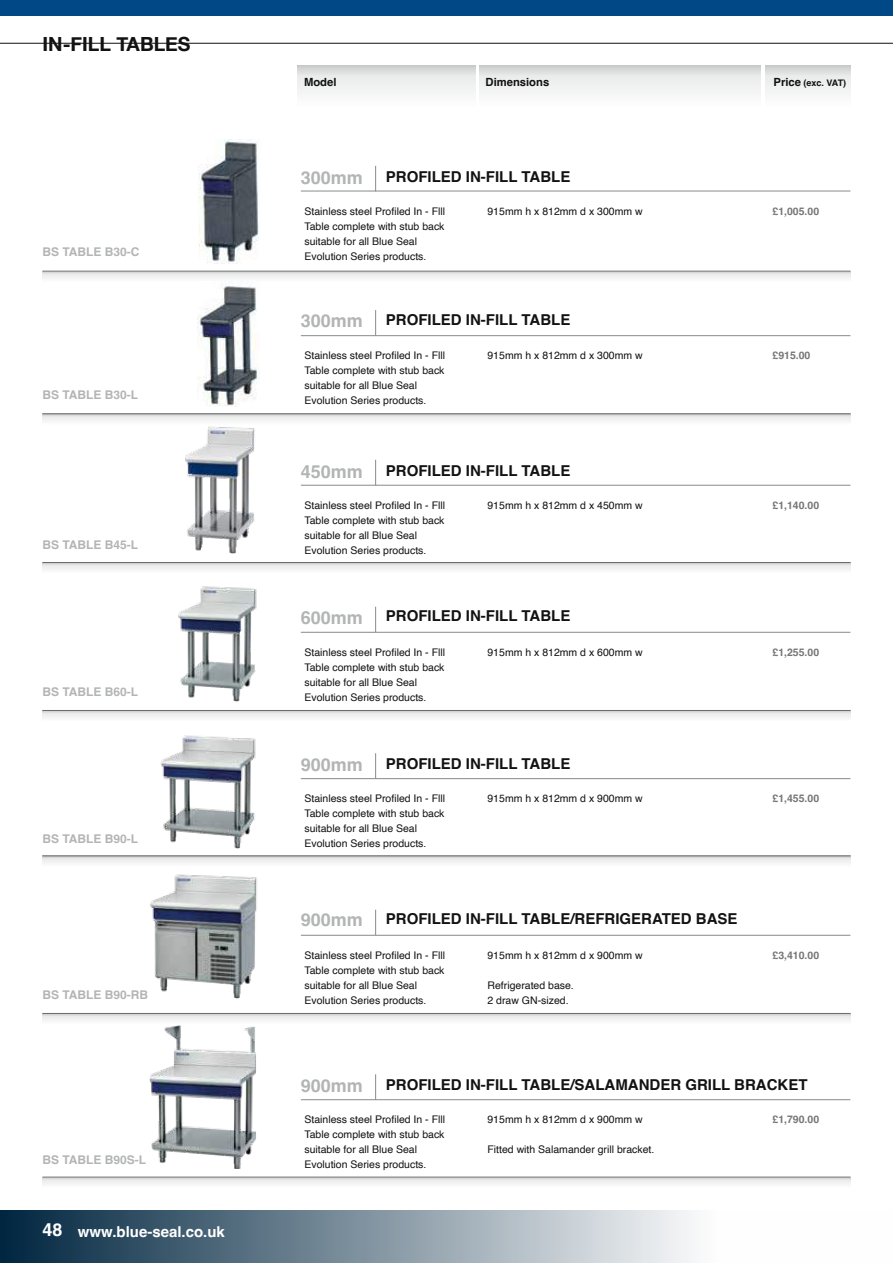
<style>
.page{position:relative;width:893px;height:1263px;background:#fff}
.page>*{position:absolute;margin:0;border:0;box-sizing:border-box;transform-origin:0 0}
.t1{font:700 19.5px "Helvetica Neue";color:#121212}
.t2{font:700 18px "Helvetica";color:#b3b5b4}
.t3{font:700 15px "Helvetica";color:#121212}
.t4{font:700 15px "Helvetica";color:#fff}
.t5{font:700 12px "Helvetica";color:#b3b5b4}
.t6{font:700 11.25px "Helvetica";color:#121212}
.t7{font:10.5px/15px "Helvetica";color:#121212}
.t8{font:700 10.5px "Helvetica";color:#757776}
.t9{font:700 9px "Helvetica";letter-spacing:-.035em;color:#121212}
.s1{font-size:18px}
.s2{font-size:11.25px}
</style>
<div class="page">
<hr style="left:0;top:43px;width:893px;height:1px;background:#121212">
<svg style="left:0;top:1210px;width:692px;height:53px;background:#798d9a"></svg>
<div style="left:0;top:0;width:893px;height:15px;background:#004986"></div>
<div style="left:298px;top:66px;width:177px;height:42px;background:linear-gradient(to bottom,#dcdddd,#fff)"></div>
<div style="left:479px;top:66px;width:281px;height:42px;background:linear-gradient(to bottom,#dcdddd,#fff)"></div>
<div style="left:765px;top:66px;width:85px;height:42px;background:linear-gradient(to bottom,#dcdddd,#fff)"></div>
<hr style="left:301px;top:191px;width:549px;height:1px;background:#888a8a">
<svg style="left:375px;top:166px;width:1px;height:25px"></svg>
<svg style="left:43px;top:271px;width:807px;height:7px"></svg>
<hr style="left:301px;top:335px;width:549px;height:1px;background:#888a8a">
<svg style="left:375px;top:310px;width:1px;height:25px"></svg>
<hr style="left:43px;top:413px;width:807px;height:1px;background:#888a8a">
<svg style="left:43px;top:414px;width:807px;height:7px"></svg>
<hr style="left:301px;top:632px;width:549px;height:1px;background:#888a8a">
<svg style="left:375px;top:607px;width:1px;height:25px"></svg>
<svg style="left:43px;top:710px;width:807px;height:8px"></svg>
<hr style="left:301px;top:485px;width:549px;height:1px;background:#888a8a">
<svg style="left:375px;top:460px;width:1px;height:25px"></svg>
<svg style="left:43px;top:562px;width:807px;height:8px"></svg>
<img style="left:199px;top:139px;width:60px;height:125px">
<img style="left:178px;top:420px;width:89px;height:134px">
<img style="left:178px;top:586px;width:79px;height:116px">
<img style="left:161px;top:735px;width:95px;height:114px">
<hr style="left:301px;top:778px;width:549px;height:1px;background:#888a8a">
<svg style="left:375px;top:753px;width:1px;height:25px"></svg>
<hr style="left:43px;top:855px;width:807px;height:1px;background:#888a8a">
<svg style="left:43px;top:856px;width:807px;height:7px"></svg>
<img style="left:150px;top:874px;width:107px;height:125px">
<hr style="left:301px;top:935px;width:549px;height:1px;background:#888a8a">
<svg style="left:375px;top:910px;width:1px;height:25px"></svg>
<svg style="left:43px;top:1013px;width:807px;height:8px"></svg>
<img style="left:150px;top:1025px;width:106px;height:144px">
<hr style="left:301px;top:1099px;width:549px;height:1px;background:#888a8a">
<svg style="left:375px;top:1074px;width:1px;height:25px"></svg>
<hr style="left:43px;top:1176px;width:807px;height:1px;background:#888a8a">
<svg style="left:43px;top:1177px;width:807px;height:7px"></svg>
<img style="left:197px;top:282px;width:61px;height:124px">
<h1 class="t1" style="left:43px;top:29px;width:150px">IN-FILL TABLES</h1>
<p class="t5" style="left:43px;top:244px;width:99px">BS TABLE B30-C</p>
<p class="t5" style="left:43px;top:388px;width:97px">BS TABLE B30-L</p>
<p class="t5" style="left:43px;top:538px;width:97px">BS TABLE B45-L</p>
<p class="t5" style="left:43px;top:684px;width:97px">BS TABLE B60-L</p>
<p class="t5" style="left:43px;top:831px;width:97px">BS TABLE B90-L</p>
<p class="t5" style="left:43px;top:987px;width:107px">BS TABLE B90-RB</p>
<p class="t5" style="left:43px;top:1152px;width:105px">BS TABLE B90S-L</p>
<h3 class="t4" style="left:43px;top:1222px;width:184px"><span class="s1">48</span> www.blue-seal.co.uk</h3>
<p class="t6" style="left:304px;top:75px;width:34px">Model</p>
<p class="t6" style="left:486px;top:75px;width:65px">Dimensions</p>
<p class="t9" style="left:774px;top:77px;width:74px"><span class="s2">Price</span> (exc. VAT)</p>
<h2 class="t2" style="left:301px;top:167px;width:64px">300mm</h2>
<h3 class="t3" style="left:386px;top:167px;width:186px">PROFILED IN-FILL TABLE</h3>
<p class="t7" style="left:304px;top:204px;width:142px">Stainless steel Profiled In - Flll</p>
<p class="t7" style="left:487px;top:204px;width:157px">915mm h x 812mm d x 300mm w</p>
<p class="t8" style="left:772px;top:205px;width:48px">£1,005.00</p>
<p class="t7" style="left:304px;top:219px;width:142px">Table complete with stub back suitable for all Blue Seal<br>Evolution Series products.</p>
<h2 class="t2" style="left:301px;top:309px;width:64px">300mm</h2>
<h3 class="t3" style="left:386px;top:310px;width:186px">PROFILED IN-FILL TABLE</h3>
<p class="t7" style="left:304px;top:348px;width:142px">Stainless steel Profiled In - Flll</p>
<p class="t7" style="left:487px;top:348px;width:157px">915mm h x 812mm d x 300mm w</p>
<p class="t8" style="left:772px;top:349px;width:39px">£915.00</p>
<p class="t7" style="left:304px;top:363px;width:142px">Table complete with stub back suitable for all Blue Seal<br>Evolution Series products.</p>
<h2 class="t2" style="left:301px;top:460px;width:64px">450mm</h2>
<h3 class="t3" style="left:386px;top:461px;width:186px">PROFILED IN-FILL TABLE</h3>
<p class="t7" style="left:304px;top:498px;width:142px">Stainless steel Profiled In - Flll</p>
<p class="t7" style="left:487px;top:498px;width:157px">915mm h x 812mm d x 450mm w</p>
<p class="t8" style="left:772px;top:498px;width:48px">£1,140.00</p>
<p class="t7" style="left:304px;top:513px;width:142px">Table complete with stub back suitable for all Blue Seal</p>
<p class="t7" style="left:304px;top:543px;width:123px">Evolution Series products.</p>
<h2 class="t2" style="left:301px;top:606px;width:64px">600mm</h2>
<h3 class="t3" style="left:386px;top:607px;width:186px">PROFILED IN-FILL TABLE</h3>
<p class="t7" style="left:304px;top:645px;width:142px">Stainless steel Profiled In - Flll</p>
<p class="t7" style="left:487px;top:645px;width:157px">915mm h x 812mm d x 600mm w</p>
<p class="t8" style="left:772px;top:646px;width:48px">£1,255.00</p>
<p class="t7" style="left:304px;top:660px;width:142px">Table complete with stub back suitable for all Blue Seal<br>Evolution Series products.</p>
<h2 class="t2" style="left:301px;top:754px;width:64px">900mm</h2>
<h3 class="t3" style="left:386px;top:755px;width:186px">PROFILED IN-FILL TABLE</h3>
<p class="t7" style="left:304px;top:791px;width:142px">Stainless steel Profiled In - Flll</p>
<p class="t7" style="left:487px;top:791px;width:157px">915mm h x 812mm d x 900mm w</p>
<p class="t8" style="left:772px;top:792px;width:48px">£1,455.00</p>
<p class="t7" style="left:304px;top:806px;width:142px">Table complete with stub back suitable for all Blue Seal</p>
<p class="t7" style="left:304px;top:836px;width:123px">Evolution Series products.</p>
<h2 class="t2" style="left:301px;top:909px;width:64px">900mm</h2>
<h3 class="t3" style="left:386px;top:910px;width:353px">PROFILED IN-FILL TABLE/REFRIGERATED BASE</h3>
<p class="t7" style="left:304px;top:948px;width:142px">Stainless steel Profiled In - Flll</p>
<p class="t7" style="left:487px;top:948px;width:157px">915mm h x 812mm d x 900mm w</p>
<p class="t8" style="left:772px;top:949px;width:48px">£3,410.00</p>
<p class="t7" style="left:304px;top:963px;width:142px">Table complete with stub back suitable for all Blue Seal</p>
<p class="t7" style="left:487px;top:978px;width:88px">Refrigerated base.</p>
<p class="t7" style="left:304px;top:993px;width:123px">Evolution Series products.</p>
<p class="t7" style="left:487px;top:993px;width:83px">2 draw GN-sized.</p>
<h2 class="t2" style="left:301px;top:1075px;width:64px">900mm</h2>
<h3 class="t3" style="left:386px;top:1075px;width:423px">PROFILED IN-FILL TABLE/SALAMANDER GRILL BRACKET</h3>
<p class="t7" style="left:304px;top:1112px;width:142px">Stainless steel Profiled In - Flll</p>
<p class="t7" style="left:487px;top:1112px;width:157px">915mm h x 812mm d x 900mm w</p>
<p class="t8" style="left:772px;top:1113px;width:48px">£1,790.00</p>
<p class="t7" style="left:304px;top:1127px;width:142px">Table complete with stub back suitable for all Blue Seal</p>
<p class="t7" style="left:487px;top:1142px;width:168px">Fitted with Salamander grill bracket.</p>
<p class="t7" style="left:304px;top:1157px;width:123px">Evolution Series products.</p>
</div>
